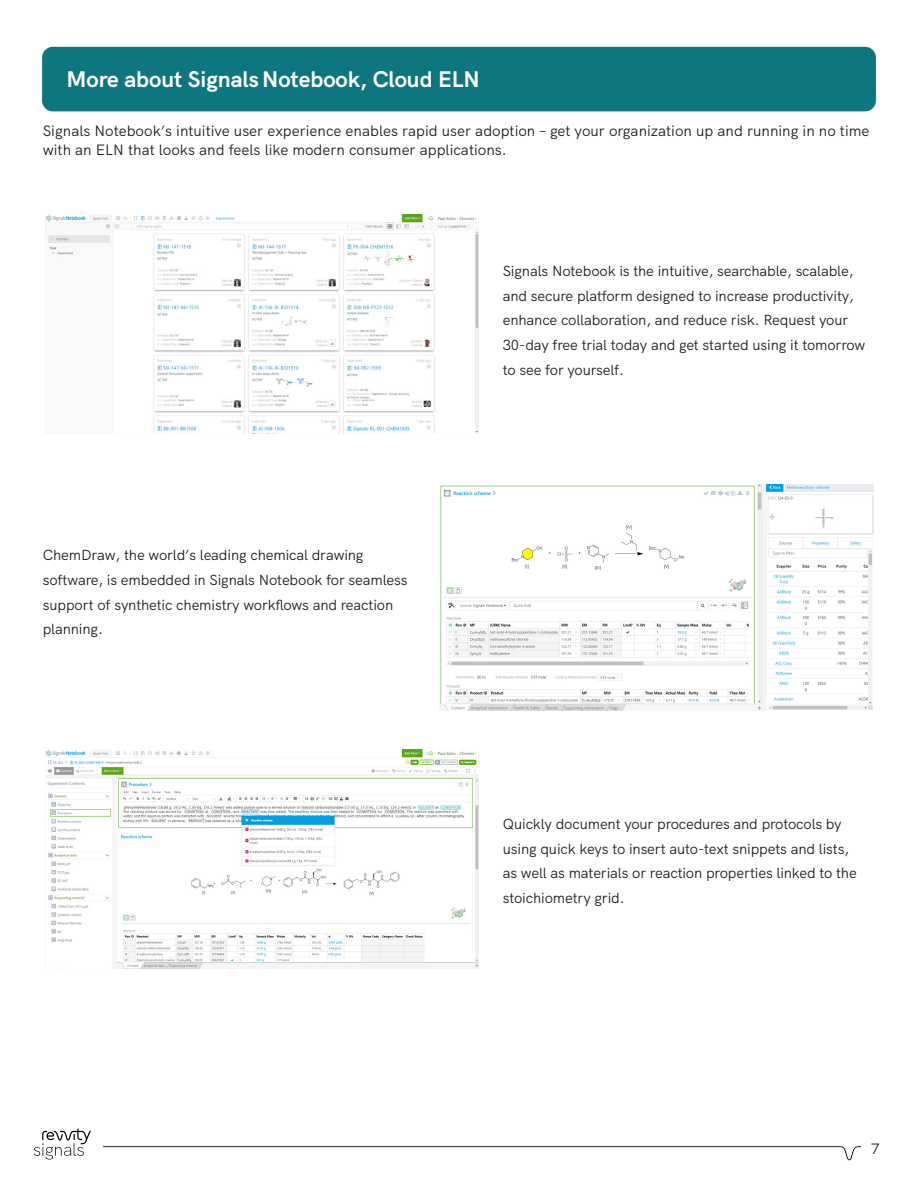
<style>
.page{position:relative;width:918px;height:1188px;background:#fff}
.page>*{position:absolute;margin:0;border:0;box-sizing:border-box;transform-origin:0 0}
.t1{font:700 22.5px "HK Grotesk";color:#fff}
.t2{font:15px/19.5px "HK Grotesk";color:#231f20}
.t3{font:14.7px "HK Grotesk";letter-spacing:-.01em;color:#231f20}
</style>
<div class="page">
<svg style="left:103px;top:1145px;width:758px;height:16px"></svg>
<svg style="left:34px;top:1128px;width:57px;height:32px"></svg>
<div style="left:42px;top:47px;width:834px;height:64px;background:#0e767f;border-radius:11px"></div>
<img style="left:45px;top:215px;width:434px;height:218px">
<img style="left:440px;top:485px;width:434px;height:225px">
<img style="left:45px;top:749px;width:434px;height:219px">
<p class="t1" style="left:66px;top:62px;width:415px">More about SignalsNotebook, Cloud ELN</p>
<p class="t2" style="left:43px;top:119px;width:828px">Signals Notebook’s intuitive user experience enables rapid user adoption – get your organization up and running in no time with an ELN that looks and feels like modern consumer applications.</p>
<p class="t3" style="left:43px;top:543px;width:322px">ChemDraw, the world’s leading chemical drawing</p>
<p class="t3" style="left:43px;top:568px;width:366px">software, is embedded in Signals Notebook for seamless</p>
<p class="t3" style="left:43px;top:593px;width:352px">support of synthetic chemistry workflows and reaction</p>
<p class="t3" style="left:43px;top:618px;width:62px">planning.</p>
<p class="t3" style="left:503px;top:259px;width:352px">Signals Notebook is the intuitive, searchable, scalable,</p>
<p class="t3" style="left:503px;top:284px;width:353px">and secure platform designed to increase productivity,</p>
<p class="t3" style="left:503px;top:309px;width:347px">enhance collaboration, and reduce risk. Request your</p>
<p class="t3" style="left:503px;top:334px;width:364px">30-day free trial today and get started using it tomorrow</p>
<p class="t3" style="left:503px;top:358px;width:123px">to see for yourself.</p>
<p class="t3" style="left:503px;top:812px;width:340px">Quickly document your procedures and protocols by</p>
<p class="t3" style="left:503px;top:837px;width:348px">using quick keys to insert auto-text snippets and lists,</p>
<p class="t3" style="left:503px;top:862px;width:356px">as well as materials or reaction properties linked to the</p>
<p class="t3" style="left:503px;top:887px;width:123px">stoichiometry grid.</p>
<p class="t2" style="left:871px;top:1138px;width:10px">7</p>
</div>
